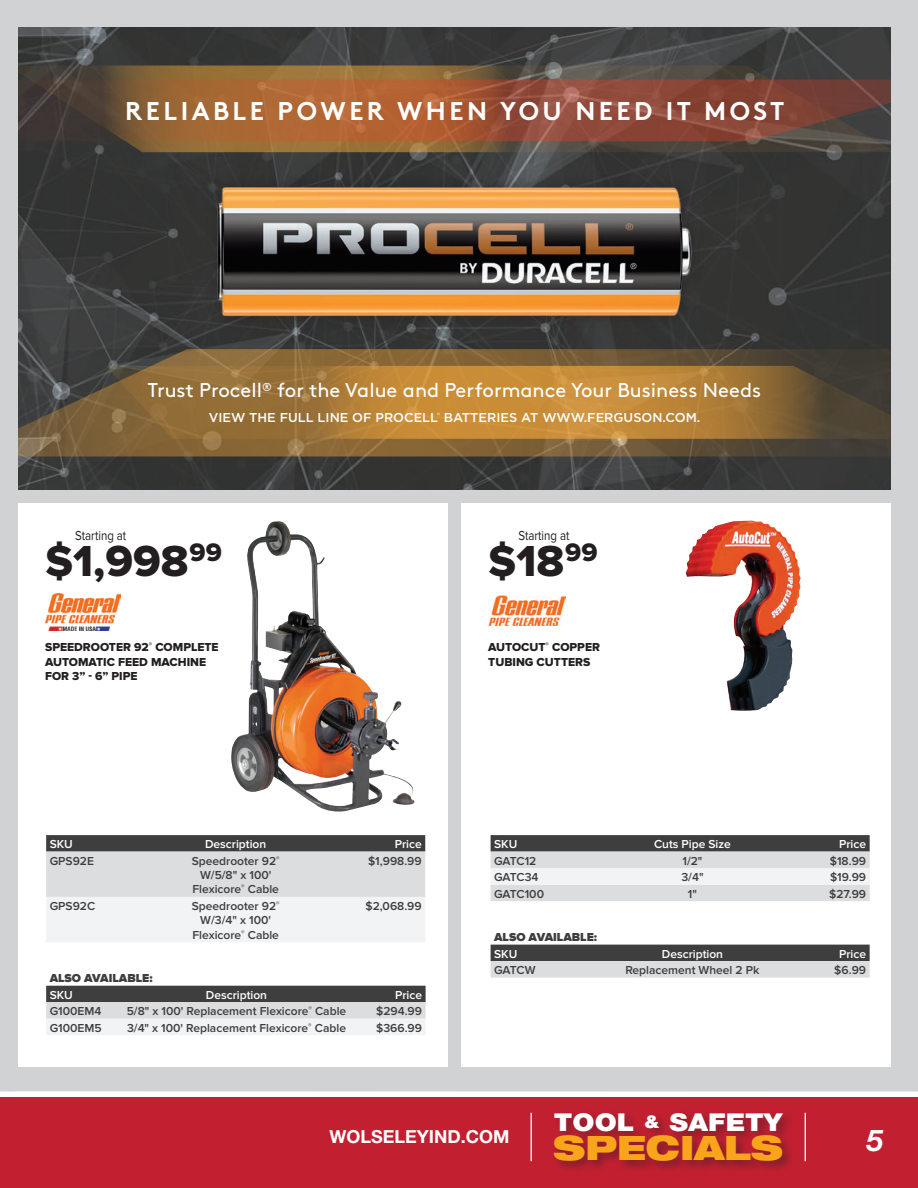
<style>
.page{position:relative;width:918px;height:1188px;background:#fff}
.page>*{position:absolute;margin:0;border:0;box-sizing:border-box;transform-origin:0 0}
.t1{font:45px "Proxima Nova Extrabld";color:#231f20}
.t2{font:900 expanded 33.6px "Helvetica Neue LT Std";color:#f9a51b}
.t3{font:italic 700 30px "Helvetica Neue LT Std";color:#fff}
.t4{font:700 25.65px "Brown Std";letter-spacing:.135em;color:#fff}
.t5{font:900 24.6px "Helvetica Neue LT Std";color:#fff;scale:1.13 1}
.t6{font:19.95px "Brown Std";color:#fff}
.t7{font:700 18px "Helvetica Neue LT Std";color:#fff}
.t8{font:13.5px "Proxima Nova";color:#231f20;scale:.85 1}
.t9{font:500 12.9px "Gotham";color:#fff}
.t10{font:600 12px/14.4px "Proxima Nova";color:#3e3e3f;text-align:center}
.t11{font:12px/14.4px "Proxima Nova Extrabld";color:#231f20}
.t12{font:600 12px "Proxima Nova";color:#fff}
.t13{font:900 12px "Proxima Nova";color:#3e3e3f}
.s1{font-size:17.55px}
</style>
<div class="page">
<div style="left:0;top:1097px;width:918px;height:91px;background:#c21f31"></div>
<hr style="left:531px;top:1113px;width:1px;height:48px;background:#fff">
<hr style="left:805px;top:1113px;width:1px;height:48px;background:#fff">
<div style="left:551px;top:1110px;width:244px;height:63px;background:#231f20;opacity:.4"></div>
<div style="left:0;top:0;width:918px;height:1092px;background:#d1d2d4"></div>
<div style="left:18px;top:503px;width:430px;height:563px;background:#fff"></div>
<img style="left:45px;top:594px;width:75px;height:37px">
<img style="left:231px;top:521px;width:184px;height:291px">
<div style="left:461px;top:503px;width:430px;height:563px;background:#fff"></div>
<img style="left:488px;top:595px;width:78px;height:31px">
<img style="left:686px;top:521px;width:115px;height:190px">
<svg style="left:46px;top:835px;width:379px;height:107px"></svg>
<svg style="left:46px;top:986px;width:380px;height:49px"></svg>
<svg style="left:491px;top:835px;width:379px;height:66px"></svg>
<svg style="left:491px;top:945px;width:379px;height:33px;background:#8f9091"></svg>
<img style="left:18px;top:27px;width:873px;height:462px">
<svg style="left:18px;top:66px;width:873px;height:86px;background:#6b583e"></svg>
<svg style="left:18px;top:80px;width:873px;height:61px;background:#8b5237"></svg>
<svg style="left:18px;top:349px;width:873px;height:108px;background:#6b583b"></svg>
<svg style="left:105px;top:366px;width:786px;height:73px;background:#a27638"></svg>
<div style="left:205px;top:173px;width:500px;height:157px;background:#231f20;opacity:.6"></div>
<img style="left:218px;top:177px;width:474px;height:148px">
<h3 class="t4" style="left:125px;top:95px;width:661px">RELIABLE POWER WHEN YOU NEED IT MOST</h3>
<h3 class="t6" style="left:148px;top:379px;width:615px">Trust Procell<sup>®</sup> for the Value and Performance Your Business Needs</h3>
<p class="t9" style="left:209px;top:409px;width:493px">VIEW THE FULL LINE OF PROCELL<sup>®</sup> BATTERIES AT WWW.FERGUSON.COM.</p>
<p class="t8" style="left:75px;top:528px;width:61px">Starting at</p>
<h1 class="t1" style="left:45px;top:535px;width:178px">$1,998<sup>99</sup></h1>
<p class="t11" style="left:45px;top:641px;width:175px">SPEEDROOTER 92<sup>®</sup> COMPLETE<br>AUTOMATIC FEED MACHINE<br>FOR 3” - 6” PIPE</p>
<p class="t12" style="left:50px;top:837px;width:25px">SKU</p>
<p class="t12" style="left:205px;top:837px;width:63px">Description</p>
<p class="t12" style="left:395px;top:837px;width:28px">Price</p>
<p class="t10" style="left:50px;top:854px;width:46px">GPS92E</p>
<p class="t10" style="left:192px;top:854px;width:89px">Speedrooter 92<sup>®<br></sup>W/5/8" x 100'<br>Flexicore<sup>®</sup> Cable</p>
<p class="t10" style="left:368px;top:854px;width:55px">$1,998.99</p>
<p class="t10" style="left:50px;top:899px;width:47px">GPS92C</p>
<p class="t10" style="left:192px;top:899px;width:89px">Speedrooter 92<sup>®<br></sup>W/3/4" x 100'<br>Flexicore<sup>®</sup> Cable</p>
<p class="t10" style="left:366px;top:899px;width:58px">$2,068.99</p>
<p class="t13" style="left:50px;top:971px;width:104px">ALSO AVAILABLE:</p>
<p class="t12" style="left:50px;top:988px;width:25px">SKU</p>
<p class="t12" style="left:206px;top:988px;width:63px">Description</p>
<p class="t12" style="left:395px;top:988px;width:28px">Price</p>
<p class="t10" style="left:50px;top:1004px;width:53px">G100EM4</p>
<p class="t10" style="left:127px;top:1004px;width:221px">5/8" x 100' Replacement Flexicore<sup>®</sup> Cable</p>
<p class="t10" style="left:376px;top:1004px;width:47px">$294.99</p>
<p class="t10" style="left:50px;top:1021px;width:54px">G100EM5</p>
<p class="t10" style="left:127px;top:1021px;width:221px">3/4" x 100' Replacement Flexicore<sup>®</sup> Cable</p>
<p class="t10" style="left:376px;top:1021px;width:47px">$366.99</p>
<p class="t8" style="left:519px;top:528px;width:61px">Starting at</p>
<h1 class="t1" style="left:488px;top:535px;width:111px">$18<sup>99</sup></h1>
<p class="t11" style="left:488px;top:641px;width:113px">AUTOCUT<sup>®</sup> COPPER<br>TUBING CUTTERS</p>
<p class="t12" style="left:494px;top:837px;width:25px">SKU</p>
<p class="t12" style="left:654px;top:837px;width:78px">Cuts Pipe Size</p>
<p class="t12" style="left:839px;top:837px;width:28px">Price</p>
<p class="t10" style="left:494px;top:854px;width:44px">GATC12</p>
<p class="t10" style="left:682px;top:854px;width:22px">1/2"</p>
<p class="t10" style="left:830px;top:854px;width:38px">$18.99</p>
<p class="t10" style="left:494px;top:870px;width:46px">GATC34</p>
<p class="t10" style="left:681px;top:870px;width:24px">3/4"</p>
<p class="t10" style="left:830px;top:870px;width:38px">$19.99</p>
<p class="t10" style="left:494px;top:887px;width:51px">GATC100</p>
<p class="t10" style="left:688px;top:887px;width:11px">1"</p>
<p class="t10" style="left:829px;top:887px;width:39px">$27.99</p>
<p class="t13" style="left:494px;top:930px;width:104px">ALSO AVAILABLE:</p>
<p class="t12" style="left:494px;top:947px;width:25px">SKU</p>
<p class="t12" style="left:662px;top:947px;width:63px">Description</p>
<p class="t12" style="left:839px;top:947px;width:28px">Price</p>
<p class="t10" style="left:494px;top:963px;width:43px">GATCW</p>
<p class="t10" style="left:625px;top:963px;width:135px">Replacement Wheel 2 Pk</p>
<p class="t10" style="left:834px;top:963px;width:33px">$6.99</p>
<h3 class="t5" style="left:554px;top:1108px;width:204px">TOOL <span class="s1">&amp;</span> SAFETY</h3>
<h2 class="t2" style="left:553px;top:1126px;width:232px">SPECIALS</h2>
<h3 class="t7" style="left:329px;top:1125px;width:182px">WOLSELEYIND.COM</h3>
<h3 class="t3" style="left:867px;top:1121px;width:18px">5</h3>
</div>
